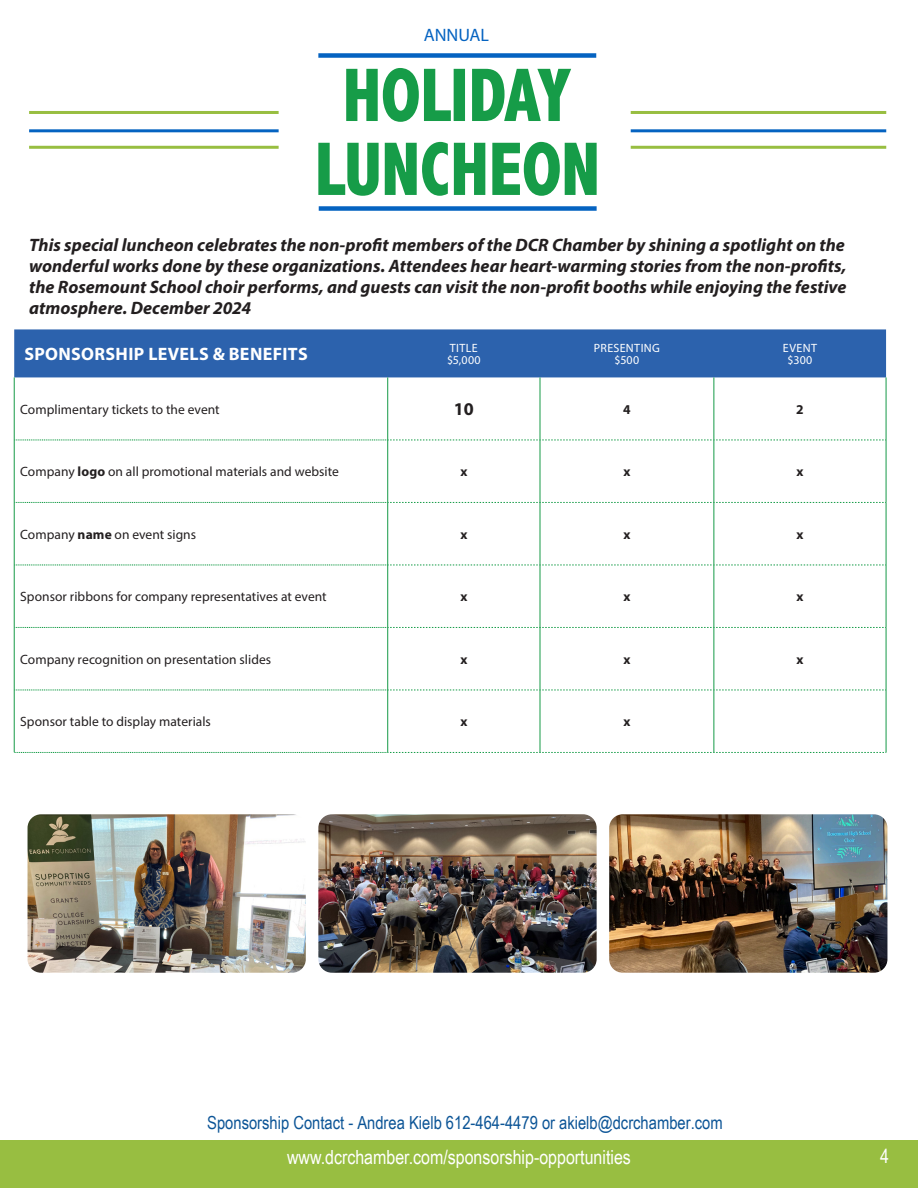
<style>
.page{position:relative;width:918px;height:1188px;background:#fff}
.page>*{position:absolute;margin:0;border:0;box-sizing:border-box;transform-origin:0 0}
.t1{font:19.5px "Arial Narrow";color:#fff}
.t2{font:italic 700 18px/21px "Myriad Pro";color:#231f20;text-align:justify}
.t3{font:18px "Arial Narrow";color:#0b5496}
.t4{font:700 18px "Myriad Pro";letter-spacing:.02em;color:#fff}
.t5{font:18px "Myriad Pro";color:#0563c1}
.t6{font:700 18px "Myriad Pro";color:#231f20}
.t7{font:13.5px "Myriad Pro";color:#231f20}
.t8{font:700 13.5px "Myriad Pro";color:#231f20}
.t9{font:12px "Myriad Pro";letter-spacing:.03em;color:#fff}
.s1{font-weight:700}
</style>
<div class="page">
<hr style="left:29px;top:129px;width:857px;height:3px;background:#0563c1">
<hr style="left:29px;top:146px;width:857px;height:3px;background:#98be41">
<hr style="left:29px;top:111px;width:857px;height:3px;background:#98be41">
<div style="left:14px;top:329px;width:872px;height:48px;background:#2c62ad"></div>
<hr style="left:387px;top:377px;width:1px;height:63px;background:#169a47">
<hr style="left:387px;top:440px;width:1px;height:62px;background:#169a47">
<hr style="left:387px;top:502px;width:1px;height:63px;background:#169a47">
<hr style="left:387px;top:565px;width:1px;height:62px;background:#169a47">
<hr style="left:387px;top:627px;width:1px;height:63px;background:#169a47">
<hr style="left:387px;top:690px;width:1px;height:62px;background:#169a47">
<hr style="left:540px;top:377px;width:1px;height:63px;background:#169a47">
<hr style="left:714px;top:377px;width:1px;height:63px;background:#169a47">
<hr style="left:886px;top:377px;width:1px;height:63px;background:#169a47">
<hr style="left:540px;top:440px;width:1px;height:62px;background:#169a47">
<hr style="left:714px;top:440px;width:1px;height:62px;background:#169a47">
<hr style="left:886px;top:440px;width:1px;height:62px;background:#169a47">
<hr style="left:540px;top:503px;width:1px;height:62px;background:#169a47">
<hr style="left:714px;top:503px;width:1px;height:62px;background:#169a47">
<hr style="left:886px;top:502px;width:1px;height:63px;background:#169a47">
<hr style="left:540px;top:565px;width:1px;height:62px;background:#169a47">
<hr style="left:714px;top:565px;width:1px;height:62px;background:#169a47">
<hr style="left:886px;top:565px;width:1px;height:62px;background:#169a47">
<hr style="left:540px;top:628px;width:1px;height:62px;background:#169a47">
<hr style="left:714px;top:628px;width:1px;height:62px;background:#169a47">
<hr style="left:886px;top:627px;width:1px;height:63px;background:#169a47">
<hr style="left:540px;top:690px;width:1px;height:62px;background:#169a47">
<hr style="left:714px;top:690px;width:1px;height:62px;background:#169a47">
<hr style="left:886px;top:690px;width:1px;height:62px;background:#169a47">
<svg style="left:15px;top:440px;width:871px;height:1px"></svg>
<svg style="left:15px;top:502px;width:871px;height:1px"></svg>
<svg style="left:15px;top:565px;width:871px;height:1px"></svg>
<svg style="left:15px;top:627px;width:871px;height:1px"></svg>
<svg style="left:15px;top:690px;width:871px;height:1px"></svg>
<svg style="left:14px;top:752px;width:872px;height:1px"></svg>
<hr style="left:14px;top:377px;width:1px;height:63px;background:#169a47">
<hr style="left:14px;top:440px;width:1px;height:62px;background:#169a47">
<hr style="left:14px;top:502px;width:1px;height:63px;background:#169a47">
<hr style="left:14px;top:565px;width:1px;height:62px;background:#169a47">
<hr style="left:14px;top:627px;width:1px;height:63px;background:#169a47">
<hr style="left:14px;top:690px;width:1px;height:62px;background:#169a47">
<svg style="left:279px;top:53px;width:352px;height:158px"></svg>
<img style="left:28px;top:814px;width:278px;height:159px">
<img style="left:318px;top:814px;width:279px;height:159px">
<img style="left:609px;top:814px;width:278px;height:159px">
<svg style="left:318px;top:142px;width:279px;height:54px"></svg>
<svg style="left:346px;top:68px;width:225px;height:54px"></svg>
<div style="left:318px;top:53px;width:278px;height:5px;background:#0563c1"></div>
<div style="left:319px;top:206px;width:278px;height:5px;background:#0563c1"></div>
<div style="left:0;top:1140px;width:918px;height:48px;background:#98be41"></div>
<p class="t5" style="left:424px;top:24px;width:67px">ANNUAL</p>
<p class="t2" style="left:29px;top:234px;width:819px">This special luncheon celebrates the non-profit members of the DCR Chamber by shining a spotlight on the wonderful works done by these organizations. Attendees hear heart-warming stories from the non-profits, the Rosemount School choir performs, and guests can visit the non-profit booths while enjoying the festive atmosphere. December 2024</p>
<p class="t4" style="left:24px;top:342px;width:285px">SPONSORSHIP LEVELS &amp; BENEFITS</p>
<p class="t9" style="left:450px;top:341px;width:29px">TITLE</p>
<p class="t9" style="left:447px;top:353px;width:35px">$5,000</p>
<p class="t9" style="left:594px;top:341px;width:67px">PRESENTING</p>
<p class="t9" style="left:615px;top:353px;width:26px">$500</p>
<p class="t9" style="left:783px;top:341px;width:35px">EVENT</p>
<p class="t9" style="left:788px;top:353px;width:26px">$300</p>
<p class="t7" style="left:20px;top:401px;width:201px">Complimentary tickets to the event</p>
<p class="t6" style="left:454px;top:398px;width:21px">10</p>
<p class="t8" style="left:623px;top:400px;width:9px">4</p>
<p class="t8" style="left:796px;top:400px;width:9px">2</p>
<p class="t7" style="left:20px;top:463px;width:320px">Company <span class="s1">logo</span> on all promotional materials and website</p>
<p class="t8" style="left:460px;top:463px;width:9px">x</p>
<p class="t8" style="left:623px;top:463px;width:9px">x</p>
<p class="t8" style="left:796px;top:463px;width:9px">x</p>
<p class="t7" style="left:20px;top:526px;width:177px">Company <span class="s1">name</span> on event signs</p>
<p class="t8" style="left:460px;top:525px;width:9px">x</p>
<p class="t8" style="left:623px;top:525px;width:9px">x</p>
<p class="t8" style="left:796px;top:525px;width:9px">x</p>
<p class="t7" style="left:20px;top:588px;width:308px">Sponsor ribbons for company representatives at event</p>
<p class="t8" style="left:460px;top:588px;width:9px">x</p>
<p class="t8" style="left:623px;top:588px;width:9px">x</p>
<p class="t8" style="left:796px;top:588px;width:9px">x</p>
<p class="t7" style="left:20px;top:651px;width:253px">Company recognition on presentation slides</p>
<p class="t8" style="left:460px;top:650px;width:9px">x</p>
<p class="t8" style="left:623px;top:650px;width:9px">x</p>
<p class="t8" style="left:796px;top:650px;width:9px">x</p>
<p class="t7" style="left:20px;top:713px;width:192px">Sponsor table to display materials</p>
<p class="t8" style="left:460px;top:713px;width:9px">x</p>
<p class="t8" style="left:623px;top:713px;width:9px">x</p>
<p class="t3" style="left:207px;top:1109px;width:517px">Sponsorship Contact - Andrea Kielb 612-464-4479 or akielb@dcrchamber.com</p>
<p class="t1" style="left:287px;top:1143px;width:345px">www.dcrchamber.com/sponsorship-opportunities</p>
<p class="t1" style="left:880px;top:1142px;width:10px">4</p>
</div>
